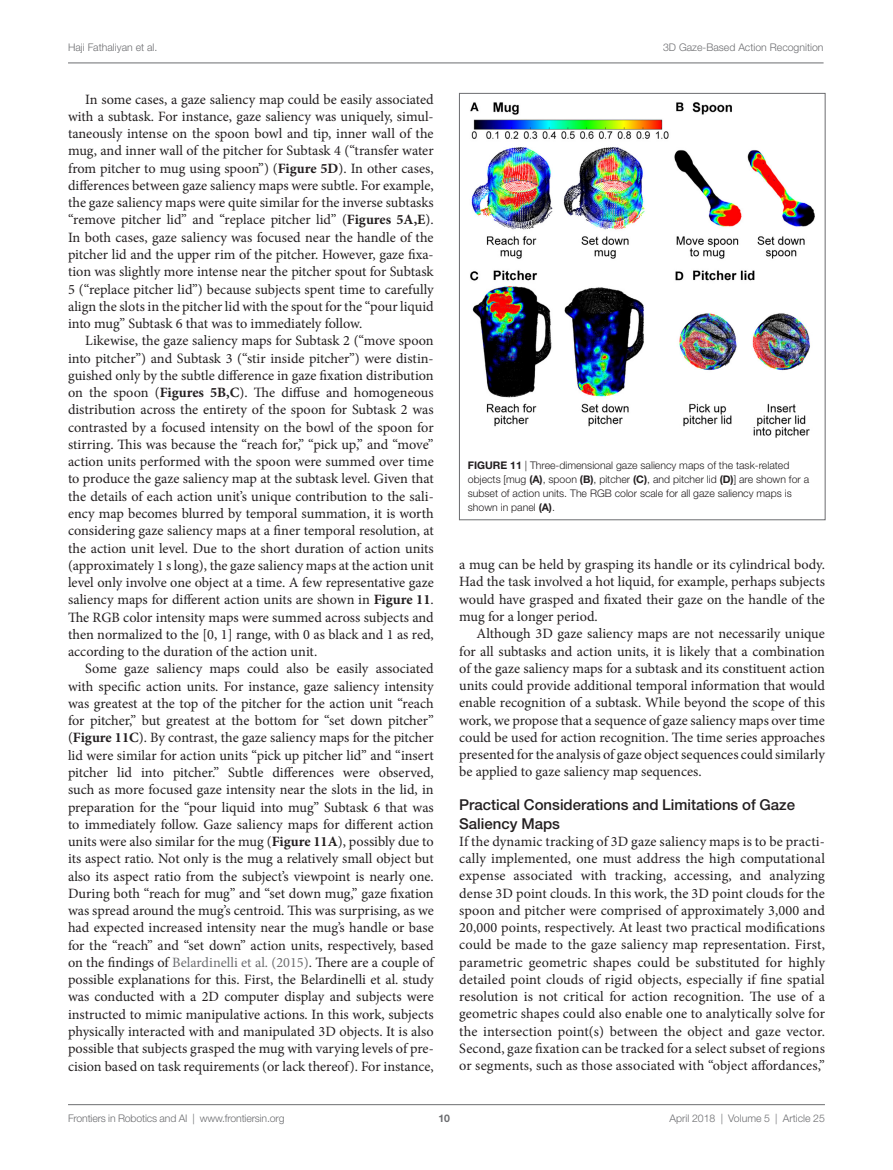
<style>
.page{position:relative;width:893px;height:1170px;background:#fff}
.page>*{position:absolute;margin:0;border:0;box-sizing:border-box;transform-origin:0 0}
.t1{font:500 15px/18px "Helvetica Neue LT Std";color:#231f20}
.t2{font:14.25px/17.2px "Minion Pro";color:#231f20;text-align:justify}
.t3{font:300 10.5px/14.2px "Helvetica Neue LT Std";color:#231f20}
.t4{font:300 10.5px "Helvetica Neue LT Std";color:#6c6d70}
.t5{font:700 10.5px "Helvetica Neue LT Std";color:#6c6d70}
.s1{font-weight:700}
.s2{color:#6c6d70}
</style>
<div class="page">
<img style="left:470px;top:102px;width:345px;height:336px">
<div style="left:459px;top:93px;width:366px;height:427px;border:1px solid #6c6d70"></div>
<hr style="left:68px;top:63px;width:756px;height:1px;background:#6c6d70">
<hr style="left:68px;top:1104px;width:757px;height:1px;background:#6c6d70">
<p class="t4" style="left:68px;top:41px;width:91px">Haji Fathaliyan et al.</p>
<p class="t4" style="left:663px;top:41px;width:162px">3D Gaze-Based Action Recognition</p>
<p class="t2" style="left:68px;top:90px;width:367px;text-indent:17px">In some cases, a gaze saliency map could be easily associated with a subtask. For instance, gaze saliency was uniquely, simul&shy;taneously intense on the spoon bowl and tip, inner wall of the mug, and inner wall of the pitcher for Subtask 4 (“transfer water from pitcher to mug using spoon”) (<span class="s1">Figure 5D</span>). In other cases, differences between gaze saliency maps were subtle. For example, the gaze saliency maps were quite similar for the inverse subtasks “remove pitcher lid” and “replace pitcher lid” (<span class="s1">Figures 5A,E</span>).<br>In both cases, gaze saliency was focused near the handle of the pitcher lid and the upper rim of the pitcher. However, gaze fixa&shy;tion was slightly more intense near the pitcher spout for Subtask 5 (“replace pitcher lid”) because subjects spent time to carefully align the slots in the pitcher lid with the spout for the “pour liquid into mug” Subtask 6 that was to immediately follow.</p>
<p class="t2" style="left:68px;top:332px;width:367px;text-indent:17px">Likewise, the gaze saliency maps for Subtask 2 (“move spoon into pitcher”) and Subtask 3 (“stir inside pitcher”) were distin&shy;guished only by the subtle difference in gaze fixation distribution on the spoon (<span class="s1">Figures 5B,C</span>). The diffuse and homogeneous distribution across the entirety of the spoon for Subtask 2 was contrasted by a focused intensity on the bowl of the spoon for stirring. This was because the “reach for,” “pick up,” and “move” action units performed with the spoon were summed over time to produce the gaze saliency map at the subtask level. Given that the details of each action unit’s unique contribution to the sali&shy;ency map becomes blurred by temporal summation, it is worth considering gaze saliency maps at a finer temporal resolution, at the action unit level. Due to the short duration of action units (approximately 1 s long), the gaze saliency maps at the action unit level only involve one object at a time. A few representative gaze saliency maps for different action units are shown in <span class="s1">Figure 11</span>.<br>The RGB color intensity maps were summed across subjects and then normalized to the [0, 1] range, with 0 as black and 1 as red, according to the duration of the action unit.</p>
<p class="t2" style="left:68px;top:660px;width:367px;text-indent:17px">Some gaze saliency maps could also be easily associated with specific action units. For instance, gaze saliency intensity was greatest at the top of the pitcher for the action unit “reach for pitcher,” but greatest at the bottom for “set down pitcher” (<span class="s1">Figure 11C</span>). By contrast, the gaze saliency maps for the pitcher lid were similar for action units “pick up pitcher lid” and “insert pitcher lid into pitcher.” Subtle differences were observed, such as more focused gaze intensity near the slots in the lid, in preparation for the “pour liquid into mug” Subtask 6 that was to immediately follow. Gaze saliency maps for different action units were also similar for the mug (<span class="s1">Figure 11A</span>), possibly due to its aspect ratio. Not only is the mug a relatively small object but also its aspect ratio from the subject’s viewpoint is nearly one.<br>During both “reach for mug” and “set down mug,” gaze fixation was spread around the mug’s centroid. This was surprising, as we had expected increased intensity near the mug’s handle or base for the “reach” and “set down” action units, respectively, based on the findings of <span class="s2">Belardinelli et al. (2015)</span>. There are a couple of possible explanations for this. First, the Belardinelli et al. study was conducted with a 2D computer display and subjects were instructed to mimic manipulative actions. In this work, subjects physically interacted with and manipulated 3D objects. It is also possible that subjects grasped the mug with varying levels of pre&shy;cision based on task requirements (or lack thereof). For instance,</p>
<p class="t3" style="left:468px;top:457px;width:343px"><span class="s1">FIGURE 11</span> | Three-dimensional gaze saliency maps of the task-related objects [mug <span class="s1">(A)</span>, spoon <span class="s1">(B)</span>, pitcher <span class="s1">(C)</span>, and pitcher lid <span class="s1">(D)</span>] are shown for a subset of action units. The RGB color scale for all gaze saliency maps is shown in panel <span class="s1">(A)</span>.</p>
<p class="t2" style="left:459px;top:556px;width:367px">a mug can be held by grasping its handle or its cylindrical body.<br>Had the task involved a hot liquid, for example, perhaps subjects would have grasped and fixated their gaze on the handle of the mug for a longer period.</p>
<p class="t2" style="left:459px;top:625px;width:367px;text-indent:17px">Although 3D gaze saliency maps are not necessarily unique for all subtasks and action units, it is likely that a combination of the gaze saliency maps for a subtask and its constituent action units could provide additional temporal information that would enable recognition of a subtask. While beyond the scope of this work, we propose that a sequence of gaze saliency maps over time could be used for action recognition. The time series approaches presented for the analysis of gaze object sequences could similarly be applied to gaze saliency map sequences.</p>
<p class="t1" style="left:459px;top:796px;width:337px">Practical Considerations and Limitations of Gaze<br>Saliency Maps</p>
<p class="t2" style="left:459px;top:832px;width:367px">If the dynamic tracking of 3D gaze saliency maps is to be practi&shy;cally implemented, one must address the high computational expense associated with tracking, accessing, and analyzing dense 3D point clouds. In this work, the 3D point clouds for the spoon and pitcher were comprised of approximately 3,000 and 20,000 points, respectively. At least two practical modifications could be made to the gaze saliency map representation. First, parametric geometric shapes could be substituted for highly detailed point clouds of rigid objects, especially if fine spatial resolution is not critical for action recognition. The use of a geometric shapes could also enable one to analytically solve for the intersection point(s) between the object and gaze vector.<br>Second, gaze fixation can be tracked for a select subset of regions or segments, such as those associated with “object affordances,”</p>
<p class="t4" style="left:68px;top:1111px;width:218px">Frontiers in Robotics and AI | www.frontiersin.org</p>
<p class="t4" style="left:670px;top:1111px;width:157px">April 2018 | Volume 5 | Article 25</p>
<p class="t5" style="left:439px;top:1111px;width:13px">10</p>
</div>
